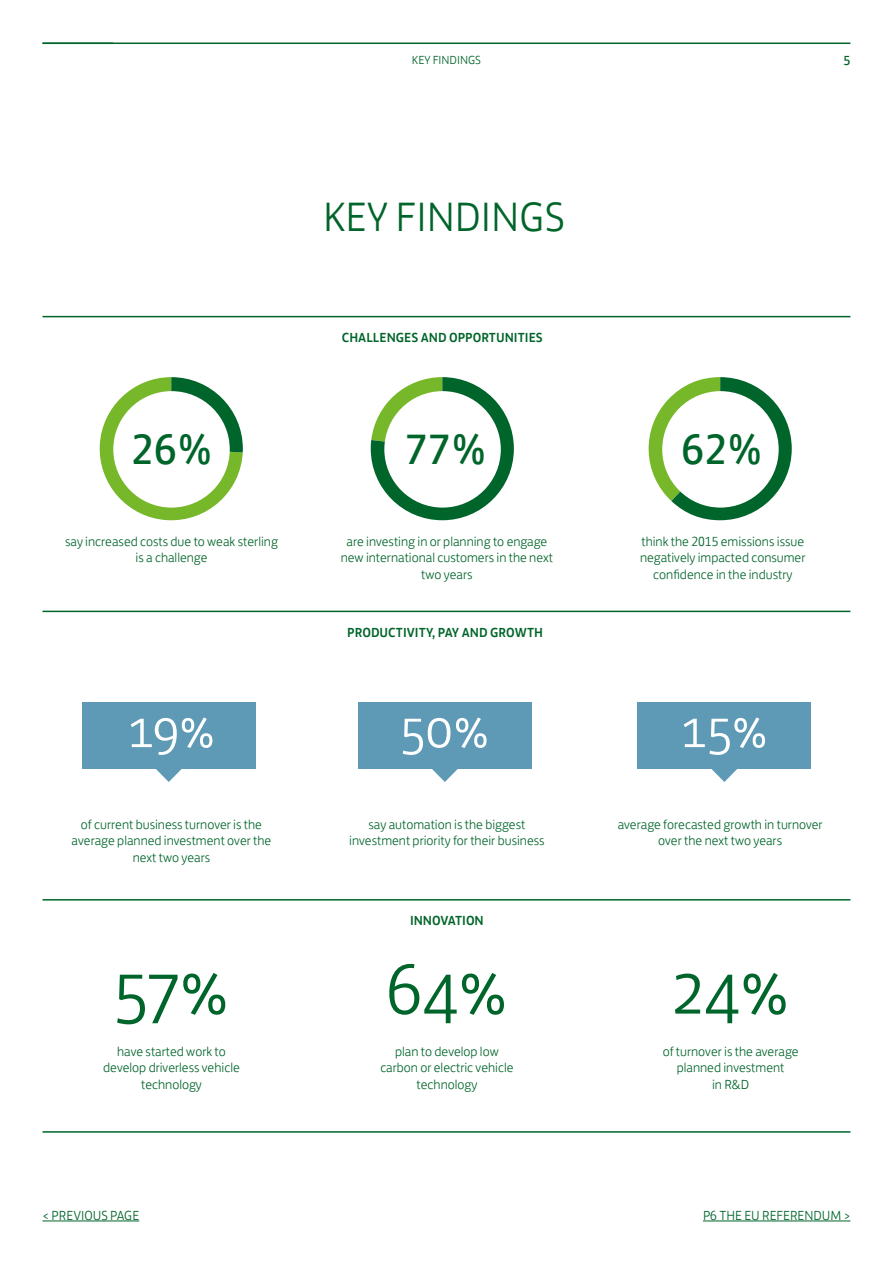
<style>
.page{position:relative;width:893px;height:1263px;background:#fff}
.page>*{position:absolute;margin:0;border:0;box-sizing:border-box;transform-origin:0 0}
.t1{font:300 72px "Lloyds Bank Jack";color:#00652a}
.t2{font:300 52.5px "Lloyds Bank Jack";color:#fff}
.t3{font:43.5px "Lloyds Bank Jack";color:#00652a}
.t4{font:300 42px "Lloyds Bank Jack";color:#00652a}
.t5{font:300 13.5px/16.5px "Lloyds Bank Jack";color:#00652a;text-align:center}
.t6{font:500 13.5px "Lloyds Bank Jack";color:#00652a}
.t7{font:13.5px "Lloyds Bank Jack";color:#00652a}
.t8{font:300 12px "Lloyds Bank Jack";color:#00652a}
</style>
<div class="page">
<hr style="left:43px;top:43px;width:807px;height:1px;background:#00652a">
<svg style="left:99px;top:377px;width:144px;height:144px"></svg>
<div style="left:113px;top:391px;width:117px;height:117px;background:#fff;border-radius:50%"></div>
<svg style="left:371px;top:377px;width:143px;height:143px"></svg>
<div style="left:384px;top:391px;width:117px;height:117px;background:#fff;border-radius:50%"></div>
<svg style="left:648px;top:377px;width:144px;height:143px"></svg>
<div style="left:662px;top:391px;width:117px;height:117px;background:#fff;border-radius:50%"></div>
<hr style="left:43px;top:316px;width:807px;height:1px;background:#00652a">
<hr style="left:43px;top:611px;width:807px;height:1px;background:#00652a">
<hr style="left:43px;top:899px;width:807px;height:1px;background:#00652a">
<hr style="left:43px;top:1131px;width:807px;height:2px;background:#00652a">
<svg style="left:156px;top:769px;width:26px;height:13px"></svg>
<div style="left:82px;top:702px;width:173px;height:67px;background:#5e9ab6"></div>
<svg style="left:432px;top:769px;width:26px;height:13px"></svg>
<div style="left:358px;top:702px;width:173px;height:67px;background:#5e9ab6"></div>
<svg style="left:711px;top:769px;width:26px;height:13px"></svg>
<div style="left:638px;top:702px;width:173px;height:67px;background:#5e9ab6"></div>
<hr style="left:43px;top:1220px;width:96px;height:1px;background:#00652a">
<hr style="left:703px;top:1220px;width:147px;height:1px;background:#00652a">
<p class="t8" style="left:412px;top:51px;width:71px">KEY FINDINGS</p>
<p class="t7" style="left:843px;top:50px;width:9px">5</p>
<h3 class="t4" style="left:323px;top:183px;width:243px">KEY FINDINGS</h3>
<p class="t6" style="left:342px;top:327px;width:202px">CHALLENGES AND OPPORTUNITIES</p>
<h3 class="t3" style="left:131px;top:414px;width:83px">26%</h3>
<h3 class="t3" style="left:405px;top:414px;width:83px">77%</h3>
<h3 class="t3" style="left:681px;top:414px;width:83px">62%</h3>
<p class="t5" style="left:65px;top:532px;width:214px">say increased costs due to weak sterling is a challenge</p>
<p class="t5" style="left:341px;top:532px;width:214px">are investing in or planning to engage new international customers in the next two years</p>
<p class="t6" style="left:347px;top:621px;width:197px">PRODUCTIVITY, PAY AND GROWTH</p>
<p class="t5" style="left:640px;top:532px;width:167px">think the 2015 emissions issue negatively impacted consumer confidence in the industry</p>
<h2 class="t2" style="left:128px;top:687px;width:89px">19%</h2>
<h2 class="t2" style="left:400px;top:687px;width:90px">50%</h2>
<h2 class="t2" style="left:681px;top:687px;width:88px">15%</h2>
<p class="t5" style="left:72px;top:815px;width:201px">of current business turnover is the average planned investment over the next two years</p>
<p class="t5" style="left:349px;top:815px;width:197px">say automation is the biggest investment priority for their business</p>
<h1 class="t1" style="left:114px;top:932px;width:116px">57%</h1>
<p class="t5" style="left:103px;top:1041px;width:138px">have started work to develop driverless vehicle technology</p>
<p class="t6" style="left:410px;top:910px;width:75px">INNOVATION</p>
<h1 class="t1" style="left:386px;top:932px;width:123px">64%</h1>
<p class="t5" style="left:380px;top:1041px;width:135px">plan to develop low carbon or electric vehicle technology</p>
<p class="t5" style="left:618px;top:815px;width:207px">average forecasted growth in turnover over the next two years</p>
<h1 class="t1" style="left:672px;top:932px;width:119px">24%</h1>
<p class="t5" style="left:663px;top:1041px;width:137px">of turnover is the average planned investment<br>in R&amp;D</p>
<p class="t5" style="left:43px;top:1205px;width:98px">&lt; PREVIOUS PAGE</p>
<p class="t5" style="left:703px;top:1205px;width:149px">P6 THE EU REFERENDUM &gt;</p>
</div>
